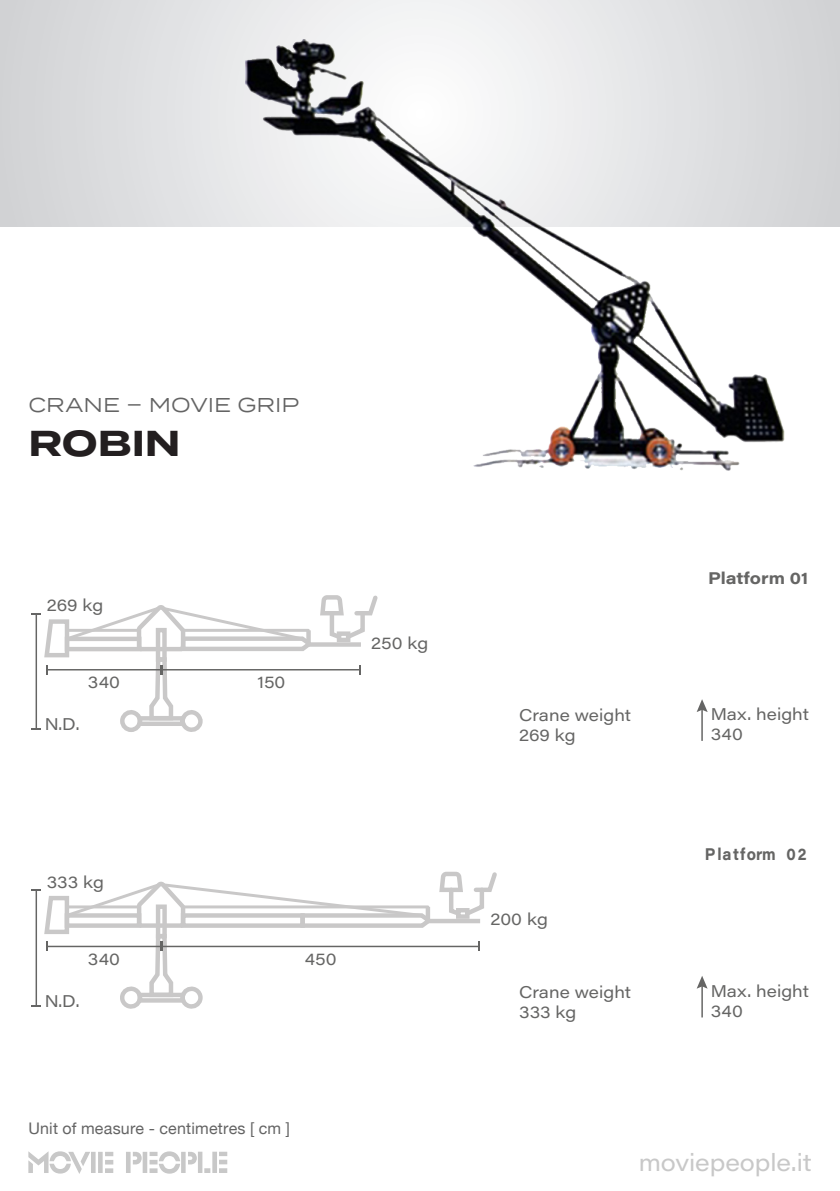
<style>
.page{position:relative;width:840px;height:1191px;background:#fff}
.page>*{position:absolute;margin:0;border:0;box-sizing:border-box;transform-origin:0 0}
.t1{font:700 36px "Termina";letter-spacing:-.005em;color:#231f20}
.t2{font:24px "Acumin Pro Wide";letter-spacing:-.005em;color:#c8c8c8}
.t3{font:20px "Termina";color:#646464}
.t4{font:16.6px/20px "Acumin Pro Wide";color:#656564}
.t5{font:700 16.6px "Acumin Pro Wide";letter-spacing:.005em;color:#656564}
.t6{font:700 16.6px "Acumin Pro Wide";letter-spacing:.08em;color:#656564;scale:.83 1}
.t7{font:16px "Helvetica Neue";letter-spacing:.015em;color:#646464}
</style>
<div class="page">
<svg style="left:28px;top:1151px;width:199px;height:23px"></svg>
<svg style="left:0;top:0;width:839px;height:227px;background:#dedfe1"></svg>
<hr style="left:701px;top:708px;width:1px;height:33px;background:#656564">
<svg style="left:696px;top:699px;width:11px;height:13px"></svg>
<svg style="left:31px;top:595px;width:347px;height:137px"></svg>
<hr style="left:701px;top:984px;width:1px;height:33px;background:#656564">
<svg style="left:697px;top:976px;width:10px;height:12px"></svg>
<svg style="left:31px;top:871px;width:466px;height:138px"></svg>
<img style="left:245px;top:40px;width:539px;height:430px">
<p class="t3" style="left:28px;top:391px;width:272px">CRANE – MOVIE GRIP</p>
<p class="t1" style="left:28px;top:416px;width:153px">ROBIN</p>
<p class="t4" style="left:47px;top:594px;width:58px">269 kg</p>
<p class="t4" style="left:88px;top:671px;width:34px">340</p>
<p class="t4" style="left:257px;top:671px;width:29px">150</p>
<p class="t4" style="left:45px;top:713px;width:36px">N.D.</p>
<p class="t4" style="left:371px;top:632px;width:58px">250 kg</p>
<p class="t4" style="left:47px;top:871px;width:59px">333 kg</p>
<p class="t4" style="left:88px;top:948px;width:34px">340</p>
<p class="t4" style="left:304px;top:948px;width:33px">450</p>
<p class="t4" style="left:45px;top:990px;width:36px">N.D.</p>
<p class="t7" style="left:28px;top:1117px;width:263px">Unit of measure - centimetres [ cm ]</p>
<p class="t4" style="left:519px;top:704px;width:113px">Crane weight<br>269 kg</p>
<p class="t4" style="left:490px;top:908px;width:59px">200 kg</p>
<p class="t4" style="left:519px;top:980px;width:113px">Crane weight<br>333 kg</p>
<p class="t5" style="left:707px;top:565px;width:101px">Platform 01</p>
<p class="t4" style="left:710px;top:703px;width:100px">Max. height<br>340</p>
<p class="t6" style="left:704px;top:842px;width:124px">Platform 02</p>
<p class="t4" style="left:710px;top:980px;width:100px">Max. height<br>340</p>
<h2 class="t2" style="left:638px;top:1145px;width:174px">moviepeople.it</h2>
</div>
